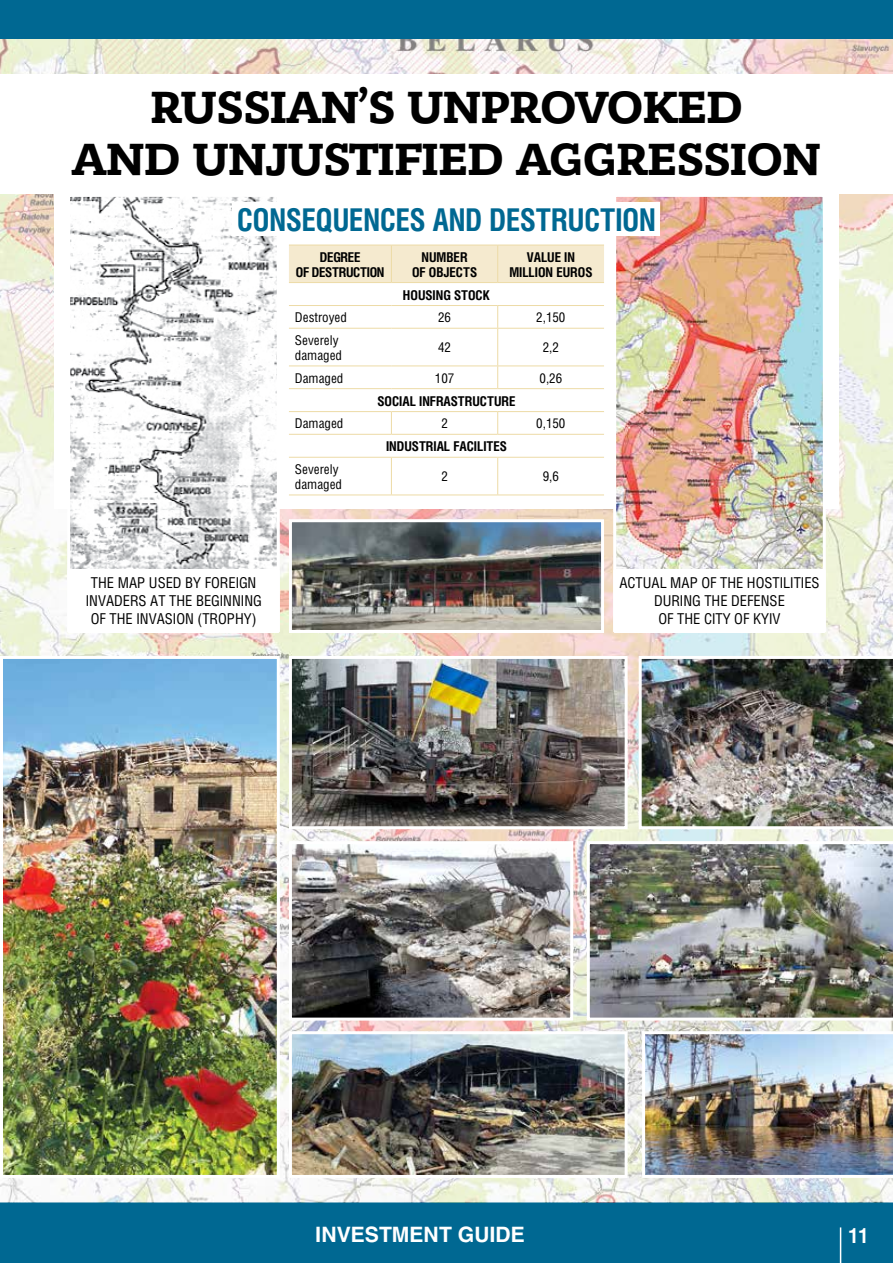
<style>
.page{position:relative;width:893px;height:1263px;background:#fff}
.page>*{position:absolute;margin:0;border:0;box-sizing:border-box;transform-origin:0 0}
.t1{font:700 48px/51.8px "Bandera Pro";letter-spacing:-.02em;color:#000;text-align:center}
.t2{font:700 31.35px "Helios Cond C";color:#006892;scale:.95 1}
.t3{font:700 21px "Helios C";color:#fff}
.t4{font:700 21px "Helios Cond C";color:#fff}
.t5{font:15px/18px "Helios Cond C";color:#000;text-align:center}
.t6{font:700 13.5px/14.5px "Helios Cond C";color:#000;text-align:center}
.t7{font:13.5px/15px "Helios Cond C";color:#000}
.t8{font:700 13.5px/14.5px "Helios Cond C";letter-spacing:-.02em;color:#000;text-align:center}
</style>
<div class="page">
<div style="left:0;top:0;width:893px;height:39px;background:#006892"></div>
<div style="left:0;top:1202px;width:893px;height:61px;background:#006892"></div>
<hr style="left:840px;top:1227px;width:1px;height:36px;background:#fff">
<img style="left:0;top:40px;width:893px;height:1162px">
<div style="left:0;top:75px;width:893px;height:119px;background:#fff"></div>
<div style="left:54px;top:189px;width:785px;height:320px;background:#fff"></div>
<img style="left:4px;top:660px;width:272px;height:514px">
<div style="left:0;top:656px;width:280px;height:522px;border:3px solid #fff"></div>
<img style="left:293px;top:1035px;width:331px;height:139px">
<div style="left:289px;top:1031px;width:339px;height:147px;border:3px solid #fff"></div>
<img style="left:642px;top:1031px;width:251px;height:147px">
<img style="left:293px;top:660px;width:331px;height:165px">
<div style="left:289px;top:656px;width:339px;height:173px;border:3px solid #fff"></div>
<img style="left:639px;top:656px;width:254px;height:173px">
<img style="left:293px;top:845px;width:276px;height:171px">
<div style="left:289px;top:841px;width:284px;height:179px;border:3px solid #fff"></div>
<img style="left:587px;top:841px;width:306px;height:179px">
<img style="left:71px;top:198px;width:205px;height:371px">
<div style="left:67px;top:194px;width:213px;height:439px;border:3px solid #fff"></div>
<img style="left:617px;top:198px;width:205px;height:371px">
<div style="left:613px;top:194px;width:213px;height:439px;border:3px solid #fff"></div>
<img style="left:293px;top:523px;width:307px;height:106px">
<div style="left:289px;top:519px;width:315px;height:114px;border:3px solid #fff"></div>
<div style="left:289px;top:246px;width:315px;height:36px;background:#f5eacf"></div>
<hr style="left:289px;top:305px;width:102px;height:1px;background:#eddba7">
<hr style="left:391px;top:305px;width:107px;height:1px;background:#eddba7">
<hr style="left:498px;top:305px;width:106px;height:1px;background:#eddba7">
<hr style="left:289px;top:328px;width:102px;height:1px;background:#eddba7">
<hr style="left:391px;top:328px;width:107px;height:1px;background:#eddba7">
<hr style="left:498px;top:328px;width:106px;height:1px;background:#eddba7">
<hr style="left:289px;top:366px;width:102px;height:1px;background:#eddba7">
<hr style="left:391px;top:366px;width:107px;height:1px;background:#eddba7">
<hr style="left:498px;top:366px;width:106px;height:1px;background:#eddba7">
<hr style="left:289px;top:388px;width:102px;height:1px;background:#eddba7">
<hr style="left:391px;top:388px;width:107px;height:1px;background:#eddba7">
<hr style="left:498px;top:388px;width:106px;height:1px;background:#eddba7">
<hr style="left:289px;top:411px;width:102px;height:1px;background:#eddba7">
<hr style="left:391px;top:411px;width:107px;height:1px;background:#eddba7">
<hr style="left:498px;top:411px;width:106px;height:1px;background:#eddba7">
<hr style="left:289px;top:434px;width:102px;height:1px;background:#eddba7">
<hr style="left:391px;top:434px;width:107px;height:1px;background:#eddba7">
<hr style="left:498px;top:434px;width:106px;height:1px;background:#eddba7">
<hr style="left:289px;top:457px;width:102px;height:1px;background:#eddba7">
<hr style="left:391px;top:457px;width:107px;height:1px;background:#eddba7">
<hr style="left:498px;top:457px;width:106px;height:1px;background:#eddba7">
<hr style="left:289px;top:495px;width:102px;height:1px;background:#eddba7">
<hr style="left:391px;top:495px;width:107px;height:1px;background:#eddba7">
<hr style="left:498px;top:495px;width:106px;height:1px;background:#eddba7">
<hr style="left:289px;top:245px;width:102px;height:1px;background:#eddba7">
<hr style="left:391px;top:245px;width:107px;height:1px;background:#eddba7">
<hr style="left:498px;top:245px;width:106px;height:1px;background:#eddba7">
<hr style="left:289px;top:282px;width:102px;height:1px;background:#eddba7">
<hr style="left:391px;top:282px;width:107px;height:1px;background:#eddba7">
<hr style="left:498px;top:282px;width:106px;height:1px;background:#eddba7">
<hr style="left:391px;top:245px;width:1px;height:37px;background:#eddba7">
<hr style="left:497px;top:245px;width:1px;height:37px;background:#eddba7">
<svg style="left:497px;top:306px;width:1px;height:22px"></svg>
<hr style="left:497px;top:329px;width:1px;height:37px;background:#eddba7">
<svg style="left:497px;top:366px;width:1px;height:22px"></svg>
<svg style="left:391px;top:412px;width:1px;height:22px"></svg>
<svg style="left:497px;top:412px;width:1px;height:22px"></svg>
<hr style="left:391px;top:458px;width:1px;height:37px;background:#eddba7">
<hr style="left:497px;top:458px;width:1px;height:37px;background:#eddba7">
<div style="left:67px;top:569px;width:213px;height:64px;background:#fff"></div>
<div style="left:613px;top:569px;width:213px;height:64px;background:#fff"></div>
<div style="left:232px;top:202px;width:428px;height:34px;background:#fff"></div>
<h1 class="t1" style="left:72px;top:82px;width:751px">RUSSIAN’S UNPROVOKED<br>AND UNJUSTIFIED AGGRESSION</h1>
<h2 class="t2" style="left:237px;top:201px;width:442px">CONSEQUENCES AND DESTRUCTION</h2>
<p class="t8" style="left:296px;top:250px;width:90px">DEGREE<br>OF DESTRUCTION</p>
<p class="t6" style="left:412px;top:250px;width:67px">NUMBER<br>OF OBJECTS</p>
<p class="t6" style="left:509px;top:250px;width:85px">VALUE IN<br>MILLION EUROS</p>
<p class="t6" style="left:403px;top:287px;width:89px">HOUSING STOCK</p>
<p class="t7" style="left:295px;top:310px;width:53px">Destroyed</p>
<p class="t7" style="left:438px;top:310px;width:14px">26</p>
<p class="t7" style="left:536px;top:310px;width:31px">2,150</p>
<p class="t7" style="left:295px;top:332px;width:49px">Severely damaged</p>
<p class="t7" style="left:438px;top:340px;width:14px">42</p>
<p class="t7" style="left:543px;top:340px;width:18px">2,2</p>
<p class="t7" style="left:295px;top:370px;width:50px">Damaged</p>
<p class="t7" style="left:435px;top:370px;width:21px">107</p>
<p class="t7" style="left:540px;top:370px;width:24px">0,26</p>
<p class="t6" style="left:377px;top:393px;width:139px">SOCIAL INFRASTRUCTURE</p>
<p class="t7" style="left:295px;top:416px;width:50px">Damaged</p>
<p class="t7" style="left:441px;top:416px;width:8px">2</p>
<p class="t7" style="left:536px;top:416px;width:31px">0,150</p>
<p class="t6" style="left:386px;top:439px;width:122px">INDUSTRIAL FACILITES</p>
<p class="t7" style="left:295px;top:461px;width:49px">Severely damaged</p>
<p class="t7" style="left:441px;top:469px;width:8px">2</p>
<p class="t7" style="left:543px;top:469px;width:18px">9,6</p>
<p class="t5" style="left:86px;top:574px;width:177px">THE MAP USED BY FOREIGN<br>INVADERS AT THE BEGINNING<br>OF THE INVASION (TROPHY)</p>
<p class="t5" style="left:619px;top:574px;width:202px">ACTUAL MAP OF THE HOSTILITIES<br>DURING THE DEFENSE<br>OF THE CITY OF KYIV</p>
<h3 class="t3" style="left:315px;top:1222px;width:211px">INVESTMENT GUIDE</h3>
<h3 class="t4" style="left:849px;top:1222px;width:21px">11</h3>
</div>
